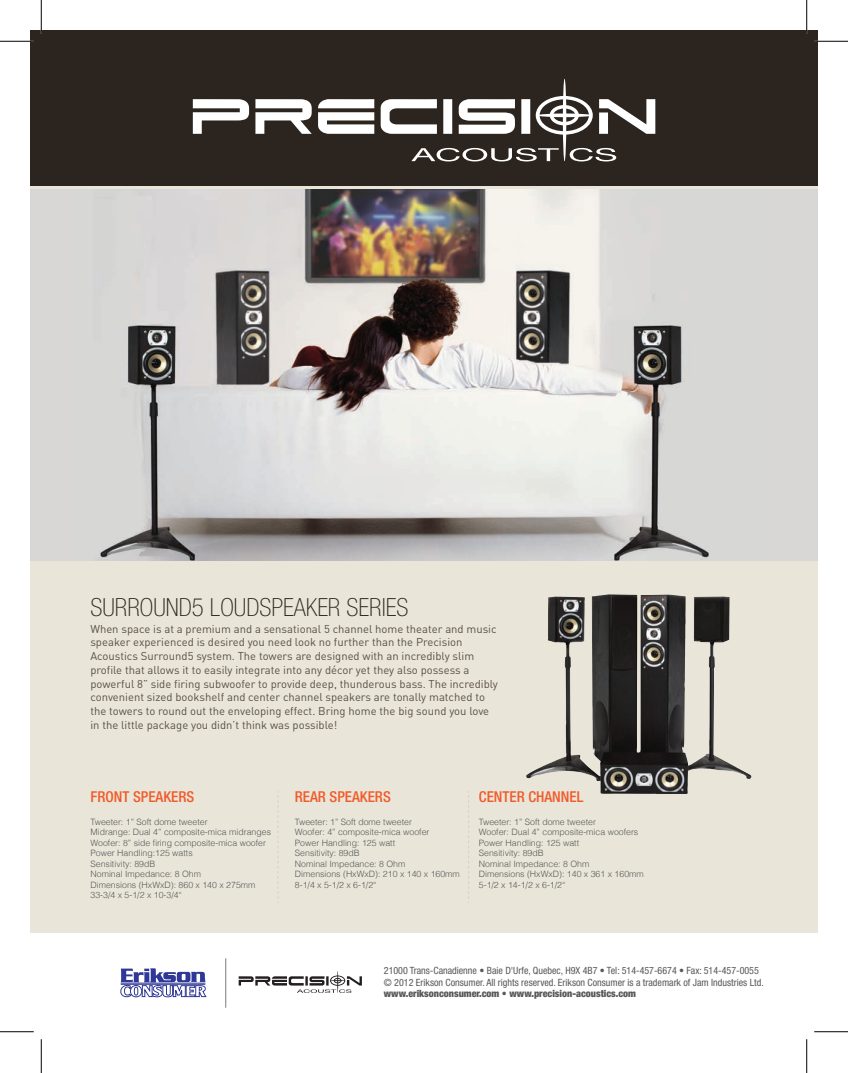
<style>
.page{position:relative;width:848px;height:1073px;background:#fff}
.page>*{position:absolute;margin:0;border:0;box-sizing:border-box;transform-origin:0 0}
.t1{font:100 condensed 25px "Helvetica Neue LT Std";color:#2c251f}
.t2{font:500 condensed 15px "Helvetica Neue LT Std";color:#f15b2b}
.t3{font:11.25px/13.8px "DIN";color:#5b4e45}
.t4{font:condensed 10px/11.2px "Helvetica Neue LT Std";color:#57585a}
.t5{font:900 condensed 10px "Helvetica Neue LT Std";color:#57585a}
.t6{font:300 8.75px/10.5px "Helvetica";color:#57585a}
</style>
<div class="page">
<div style="left:30px;top:187px;width:788px;height:375px;background:#d8d7d5"></div>
<img style="left:98px;top:189px;width:611px;height:372px">
<div style="left:30px;top:562px;width:788px;height:370px;background:#e9e6d9"></div>
<div style="left:30px;top:30px;width:788px;height:158px;background:#2c251f"></div>
<svg style="left:193px;top:99px;width:56px;height:35px"></svg>
<svg style="left:255px;top:99px;width:57px;height:35px"></svg>
<svg style="left:318px;top:99px;width:56px;height:35px"></svg>
<svg style="left:380px;top:99px;width:57px;height:35px"></svg>
<svg style="left:443px;top:99px;width:9px;height:35px"></svg>
<svg style="left:458px;top:99px;width:57px;height:35px"></svg>
<svg style="left:599px;top:99px;width:56px;height:35px"></svg>
<svg style="left:411px;top:148px;width:147px;height:13px"></svg>
<svg style="left:569px;top:148px;width:47px;height:13px"></svg>
<hr style="left:563px;top:79px;width:3px;height:82px;background:#fff;border-radius:50%">
<svg style="left:521px;top:96px;width:71px;height:39px"></svg>
<svg style="left:239px;top:971px;width:123px;height:21px"></svg>
<svg style="left:120px;top:968px;width:86px;height:29px"></svg>
<hr style="left:225px;top:958px;width:1px;height:49px;background:#939598">
<hr style="left:30px;top:186px;width:788px;height:3px;background:#e9e6d9">
<svg style="left:277px;top:795px;width:1px;height:104px"></svg>
<svg style="left:468px;top:791px;width:1px;height:111px"></svg>
<img style="left:526px;top:595px;width:199px;height:199px">
<hr style="left:0;top:41px;width:34px;height:1px;background:#000">
<hr style="left:814px;top:41px;width:34px;height:1px;background:#000">
<hr style="left:0;top:1031px;width:34px;height:1px;background:#000">
<hr style="left:814px;top:1031px;width:34px;height:1px;background:#000">
<hr style="left:41px;top:0;width:1px;height:34px;background:#000">
<hr style="left:41px;top:1039px;width:1px;height:33px;background:#000">
<hr style="left:806px;top:0;width:1px;height:34px;background:#000">
<hr style="left:806px;top:1039px;width:1px;height:33px;background:#000">
<h1 class="t1" style="left:90px;top:593px;width:319px">SURROUND5 LOUDSPEAKER SERIES</h1>
<p class="t3" style="left:90px;top:621px;width:409px">When space is at a premium and a sensational 5 channel home theater and music speaker experienced is desired you need look no further than the Precision Acoustics Surround5 system. The towers are designed with an incredibly slim profile that allows it to easily integrate into any décor yet they also possess a powerful 8” side firing subwoofer to provide deep, thunderous bass. The incredibly convenient sized bookshelf and center channel speakers are tonally matched to the towers to round out the enveloping effect. Bring home the big sound you love in the little package you didn’t think was possible!</p>
<h2 class="t2" style="left:91px;top:787px;width:105px">FRONT SPEAKERS</h2>
<p class="t6" style="left:91px;top:815px;width:182px">Tweeter: 1” Soft dome tweeter<br>Midrange: Dual 4” composite-mica midranges<br>Woofer: 8” side firing composite-mica woofer<br>Power Handling:125 watts<br>Sensitivity: 89dB<br>Nominal Impedance: 8 Ohm<br>Dimensions (HxWxD): 860 x 140 x 275mm<br>33-3/4 x 5-1/2 x 10-3/4“</p>
<h2 class="t2" style="left:295px;top:787px;width:97px">REAR SPEAKERS</h2>
<p class="t6" style="left:295px;top:815px;width:166px">Tweeter: 1” Soft dome tweeter<br>Woofer: 4” composite-mica woofer<br>Power Handling: 125 watt<br>Sensitivity: 89dB<br>Nominal Impedance: 8 Ohm<br>Dimensions (HxWxD): 210 x 140 x 160mm<br>8-1/4 x 5-1/2 x 6-1/2“</p>
<h2 class="t2" style="left:479px;top:787px;width:106px">CENTER CHANNEL</h2>
<p class="t6" style="left:479px;top:815px;width:166px">Tweeter: 1” Soft dome tweeter<br>Woofer: Dual 4” composite-mica woofers<br>Power Handling: 125 watt<br>Sensitivity: 89dB<br>Nominal Impedance: 8 Ohm<br>Dimensions (HxWxD): 140 x 361 x 160mm<br>5-1/2 x 14-1/2 x 6-1/2“</p>
<p class="t4" style="left:384px;top:965px;width:381px">21000 Trans-Canadienne • Baie D'Urfe, Quebec, H9X 4B7 • Tel: 514-457-6674 • Fax: 514-457-0055 © 2012 Erikson Consumer. All rights reserved. Erikson Consumer is a trademark of Jam Industries Ltd.</p>
<p class="t5" style="left:384px;top:987px;width:254px">www.eriksonconsumer.com • www.precision-acoustics.com</p>
</div>
